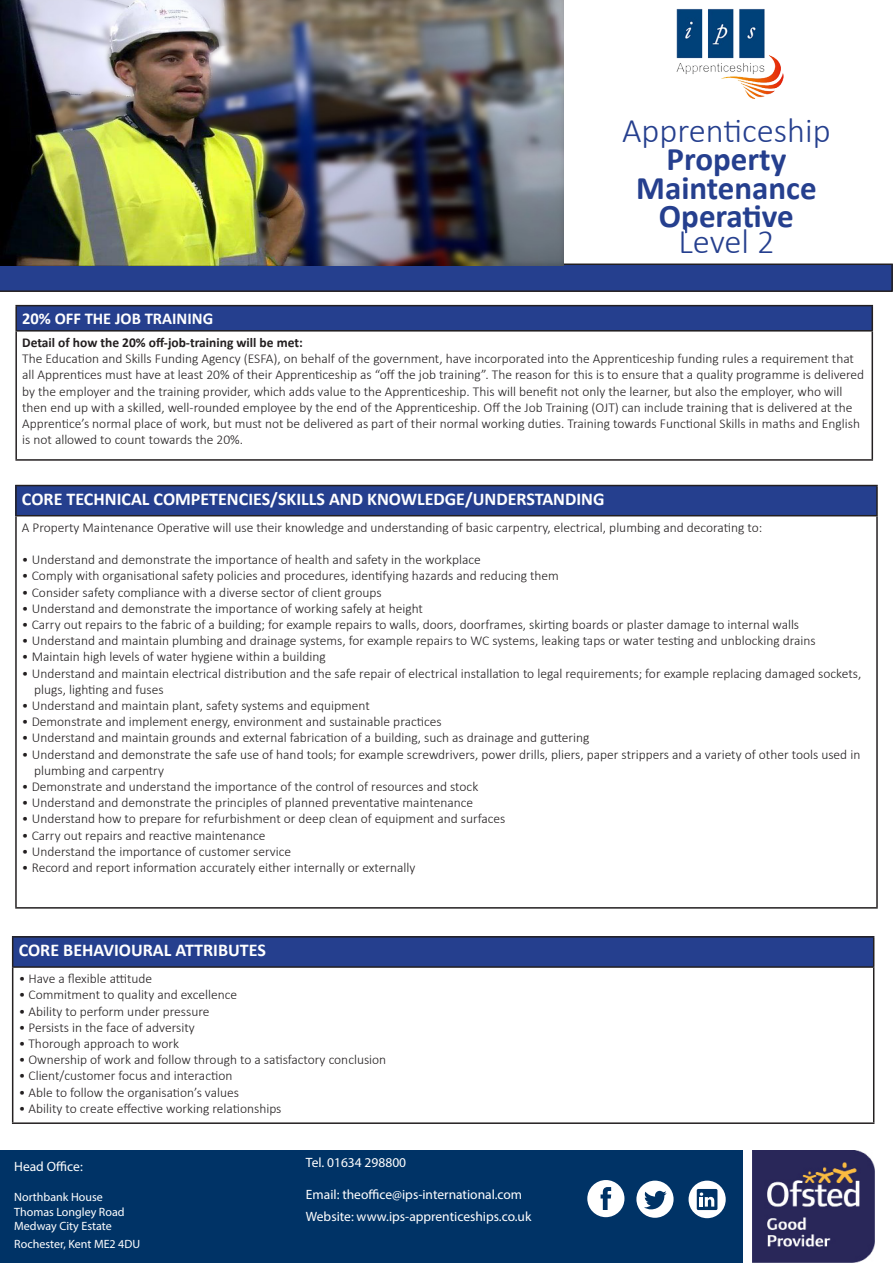
<style>
.page{position:relative;width:893px;height:1263px;background:#fff}
.page>*{position:absolute;margin:0;border:0;box-sizing:border-box;transform-origin:0 0}
.t1{font:300 34.5px "Calibri";color:#253f8e}
.t2{font:700 33px/28.5px "Calibri";color:#253f8e;text-align:center}
.t3{font:700 18px "Calibri";color:#fff}
.t4{font:700 16.5px "Calibri";color:#fff}
.t5{font:300 13.5px/16.2px "Calibri";color:#231f20}
.t6{font:13.5px "Myriad Pro";color:#fff}
.t7{font:12px "Myriad Pro";color:#fff}
.s1{font-weight:700}
</style>
<div class="page">
<div style="left:0;top:1150px;width:743px;height:113px;background:#036"></div>
<svg style="left:689px;top:1180px;width:37px;height:38px"></svg>
<svg style="left:636px;top:1180px;width:38px;height:38px"></svg>
<svg style="left:587px;top:1180px;width:37px;height:37px"></svg>
<img style="left:753px;top:1150px;width:122px;height:113px">
<div style="left:16px;top:306px;width:856px;height:25px;background:#253f8e"></div>
<hr style="left:15px;top:305px;width:858px;height:1px;background:#231f20">
<hr style="left:15px;top:306px;width:2px;height:24px;background:#231f20">
<hr style="left:871px;top:306px;width:2px;height:24px;background:#231f20">
<hr style="left:15px;top:330px;width:858px;height:2px;background:#231f20">
<hr style="left:15px;top:332px;width:2px;height:127px;background:#231f20">
<hr style="left:871px;top:332px;width:2px;height:127px;background:#231f20">
<hr style="left:15px;top:459px;width:858px;height:2px;background:#231f20">
<img style="left:0;top:0;width:563px;height:103px">
<img style="left:0;top:103px;width:893px;height:189px">
<div style="left:668px;top:0;width:125px;height:107px;background:#fff"></div>
<img style="left:676px;top:9px;width:108px;height:90px">
<div style="left:16px;top:485px;width:861px;height:31px;background:#253f8e"></div>
<hr style="left:15px;top:485px;width:863px;height:1px;background:#231f20">
<hr style="left:15px;top:486px;width:2px;height:29px;background:#231f20">
<hr style="left:876px;top:486px;width:2px;height:29px;background:#231f20">
<hr style="left:15px;top:515px;width:863px;height:1px;background:#231f20">
<hr style="left:15px;top:516px;width:2px;height:391px;background:#231f20">
<hr style="left:876px;top:516px;width:2px;height:391px;background:#231f20">
<hr style="left:15px;top:907px;width:863px;height:2px;background:#231f20">
<div style="left:13px;top:937px;width:861px;height:30px;background:#253f8e"></div>
<hr style="left:12px;top:936px;width:862px;height:1px;background:#231f20">
<svg style="left:12px;top:937px;width:1px;height:29px"></svg>
<svg style="left:873px;top:937px;width:1px;height:29px"></svg>
<hr style="left:12px;top:966px;width:862px;height:2px;background:#231f20">
<hr style="left:12px;top:968px;width:1px;height:154px;background:#231f20">
<hr style="left:873px;top:968px;width:1px;height:154px;background:#231f20">
<hr style="left:12px;top:1122px;width:862px;height:2px;background:#231f20">
<p class="t1" style="left:622px;top:109px;width:210px">Apprenticeship</p>
<p class="t2" style="left:636px;top:144px;width:182px">Property<br>Maintenance<br>Operative</p>
<p class="t1" style="left:678px;top:220px;width:98px">Level 2</p>
<p class="t4" style="left:22px;top:307px;width:193px">20% OFF THE JOB TRAINING</p>
<p class="t5" style="left:22px;top:334px;width:844px"><span class="s1">Detail of how the 20% off-job-training will be met:<br></span>The Education and Skills Funding Agency (ESFA), on behalf of the government, have incorporated into the Apprenticeship funding rules a requirement that all Apprentices must have at least 20% of their Apprenticeship as “off the job training”. The reason for this is to ensure that a quality programme is delivered by the employer and the training provider, which adds value to the Apprenticeship. This will benefit not only the learner, but also the employer, who will then end up with a skilled, well-rounded employee by the end of the Apprenticeship. Off the Job Training (OJT) can include training that is delivered at the Apprentice’s normal place of work, but must not be delivered as part of their normal working duties. Training towards Functional Skills in maths and English is not allowed to count towards the 20%.</p>
<p class="t3" style="left:22px;top:486px;width:584px">CORE TECHNICAL COMPETENCIES/SKILLS AND KNOWLEDGE/UNDERSTANDING</p>
<p class="t5" style="left:22px;top:519px;width:742px">A Property Maintenance Operative will use their knowledge and understanding of basic carpentry, electrical, plumbing and decorating to:</p>
<p class="t5" style="left:22px;top:551px;width:460px">• Understand and demonstrate the importance of health and safety in the workplace</p>
<p class="t5" style="left:22px;top:568px;width:538px">• Comply with organisational safety policies and procedures, identifying hazards and reducing them</p>
<p class="t5" style="left:22px;top:584px;width:361px">• Consider safety compliance with a diverse sector of client groups</p>
<p class="t5" style="left:22px;top:600px;width:403px">• Understand and demonstrate the importance of working safely at height</p>
<p class="t5" style="left:22px;top:616px;width:779px">• Carry out repairs to the fabric of a building; for example repairs to walls, doors, doorframes, skirting boards or plaster damage to internal walls</p>
<p class="t5" style="left:22px;top:632px;width:795px">• Understand and maintain plumbing and drainage systems, for example repairs to WC systems, leaking taps or water testing and unblocking drains</p>
<p class="t5" style="left:22px;top:649px;width:305px">• Maintain high levels of water hygiene within a building</p>
<p class="t5" style="left:34px;top:665px;width:829px;text-indent:-12px">• Understand and maintain electrical distribution and the safe repair of electrical installation to legal requirements; for example replacing damaged sockets, plugs, lighting and fuses</p>
<p class="t5" style="left:22px;top:697px;width:349px">• Understand and maintain plant, safety systems and equipment</p>
<p class="t5" style="left:22px;top:713px;width:421px">• Demonstrate and implement energy, environment and sustainable practices</p>
<p class="t5" style="left:22px;top:730px;width:569px">• Understand and maintain grounds and external fabrication of a building, such as drainage and guttering</p>
<p class="t5" style="left:22px;top:746px;width:840px">• Understand and demonstrate the safe use of hand tools; for example screwdrivers, power drills, pliers, paper strippers and a variety of other tools used in</p>
<p class="t5" style="left:34px;top:762px;width:131px">plumbing and carpentry</p>
<p class="t5" style="left:22px;top:778px;width:458px">• Demonstrate and understand the importance of the control of resources and stock</p>
<p class="t5" style="left:22px;top:794px;width:453px">• Understand and demonstrate the principles of planned preventative maintenance</p>
<p class="t5" style="left:22px;top:811px;width:485px">• Understand how to prepare for refurbishment or deep clean of equipment and surfaces</p>
<p class="t5" style="left:22px;top:827px;width:245px">• Carry out repairs and reactive maintenance</p>
<p class="t5" style="left:22px;top:843px;width:271px">• Understand the importance of customer service</p>
<p class="t5" style="left:22px;top:859px;width:395px">• Record and report information accurately either internally or externally</p>
<p class="t3" style="left:19px;top:938px;width:249px">CORE BEHAVIOURAL ATTRIBUTES</p>
<p class="t5" style="left:19px;top:970px;width:135px">• Have a flexible attitude</p>
<p class="t5" style="left:19px;top:987px;width:220px">• Commitment to quality and excellence</p>
<p class="t5" style="left:19px;top:1003px;width:192px">• Ability to perform under pressure</p>
<p class="t5" style="left:19px;top:1019px;width:178px">• Persists in the face of adversity</p>
<p class="t5" style="left:19px;top:1035px;width:162px">• Thorough approach to work</p>
<p class="t5" style="left:19px;top:1051px;width:369px">• Ownership of work and follow through to a satisfactory conclusion</p>
<p class="t5" style="left:19px;top:1068px;width:215px">• Client/customer focus and interaction</p>
<p class="t5" style="left:19px;top:1084px;width:222px">• Able to follow the organisation’s values</p>
<p class="t5" style="left:19px;top:1100px;width:264px">• Ability to create effective working relationships</p>
<p class="t6" style="left:14px;top:1158px;width:70px">Head Office:</p>
<p class="t7" style="left:14px;top:1190px;width:90px">Northbank House</p>
<p class="t7" style="left:14px;top:1204px;width:112px">Thomas Longley Road</p>
<p class="t7" style="left:14px;top:1219px;width:99px">Medway City Estate</p>
<p class="t7" style="left:14px;top:1237px;width:127px">Rochester, Kent ME2 4DU</p>
<p class="t6" style="left:306px;top:1154px;width:102px">Tel. 01634 298800</p>
<p class="t6" style="left:306px;top:1186px;width:218px">Email: theoffice@ips-international.com</p>
<p class="t6" style="left:306px;top:1208px;width:227px">Website: www.ips-apprenticeships.co.uk</p>
</div>
